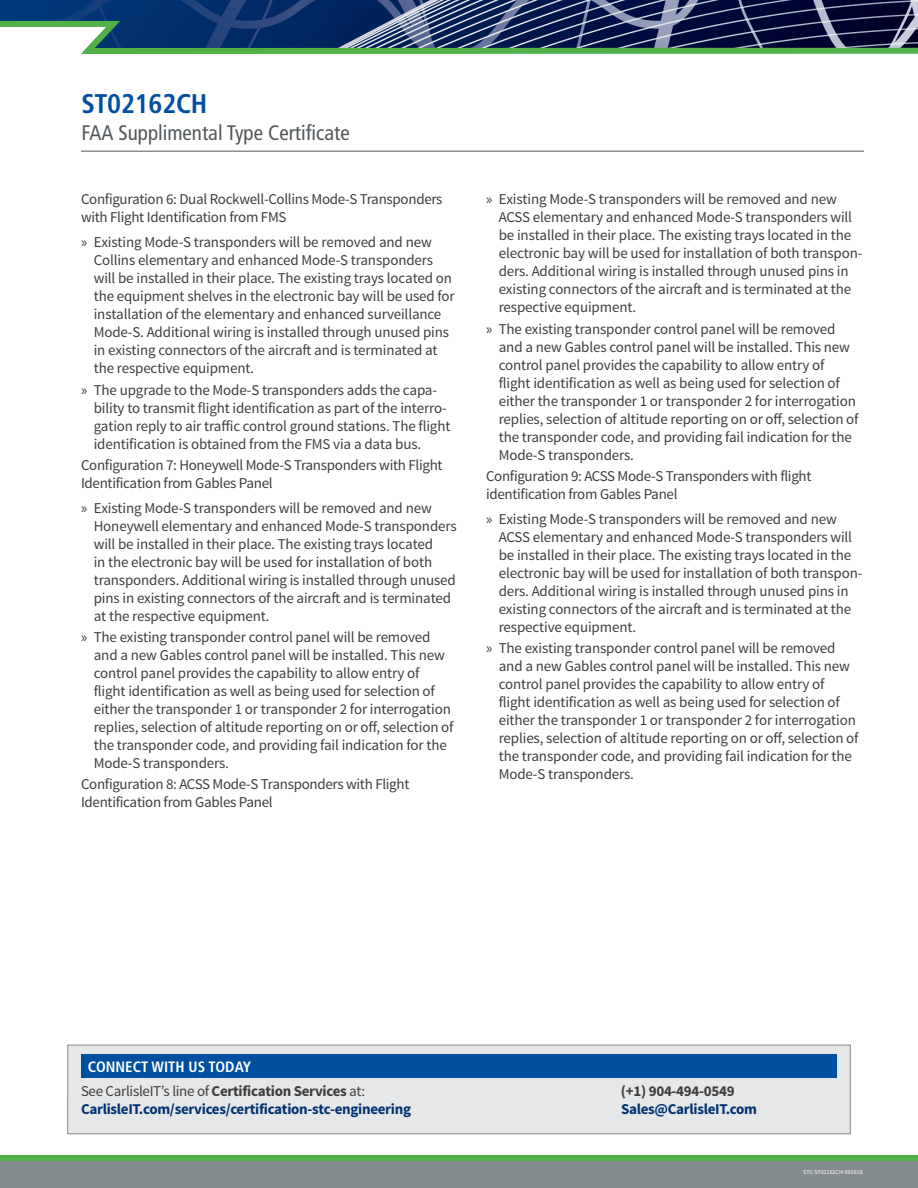
<style>
.page{position:relative;width:918px;height:1188px;background:#fff}
.page>*{position:absolute;margin:0;border:0;box-sizing:border-box;transform-origin:0 0}
.Headline_1{font:700 condensed 27px "Frutiger";letter-spacing:-.01em;color:#01509f}
.Headline_2{font:condensed 21px "Frutiger";color:#52575b}
.t1{font:15px/18px "Source Sans Pro";letter-spacing:-.01em;color:#3e3e3f}
.t2{font:700 15px "Source Sans Pro";letter-spacing:-.02em;color:#013371}
.Header_Bar_-_Connect{font:700 condensed 15px "Frutiger";color:#fff}
.t3{font:700 15px "Source Sans Pro";letter-spacing:-.02em;color:#3e3e3f}
.Footnote{font:6px "Source Sans Pro";color:#fff}
.s1{font-family:"Myriad Pro"}
.s2{font-weight:700}
</style>
<div class="page">
<img style="left:0;top:0;width:918px;height:18px">
<div style="left:0;top:1161px;width:918px;height:27px;background:#848b8f"></div>
<div style="left:0;top:1155px;width:918px;height:6px;background:#53b247"></div>
<svg style="left:0;top:18px;width:918px;height:36px;background:#3e5e6e"></svg>
<hr style="left:81px;top:151px;width:783px;height:1px;background:#52575b">
<div style="left:68px;top:1045px;width:782px;height:89px;background:#e6e7e9"></div>
<div style="left:68px;top:1045px;width:783px;height:89px;border:1px solid #848b8f"></div>
<div style="left:81px;top:1054px;width:756px;height:24px;background:#01509f"></div>
<p class="Headline_1" style="left:81px;top:88px;width:128px">ST02162CH</p>
<p class="Headline_2" style="left:81px;top:121px;width:270px">FAA Supplimental Type Certificate</p>
<p class="t1" style="left:81px;top:191px;width:363px">Configuration 6: Dual Rockwell-Collins Mode-S Transponders with Flight Identification from FMS</p>
<p class="t1" style="left:94px;top:233px;width:363px;text-indent:-13px"><span class="s1">»</span> Existing Mode-S transponders will be removed and new Collins elementary and enhanced Mode-S transponders will be installed in their place. The existing trays located on the equipment shelves in the electronic bay will be used for installation of the elementary and enhanced surveillance Mode-S. Additional wiring is installed through unused pins in existing connectors of the aircraft and is terminated at the respective equipment.</p>
<p class="t1" style="left:94px;top:381px;width:358px;text-indent:-13px"><span class="s1">»</span> The upgrade to the Mode-S transponders adds the capa&shy;bility to transmit flight identification as part of the interro&shy;gation reply to air traffic control ground stations. The flight identification is obtained from the FMS via a data bus.</p>
<p class="t1" style="left:81px;top:456px;width:363px">Configuration 7: Honeywell Mode-S Transponders with Flight<br>Identification from Gables Panel</p>
<p class="t1" style="left:94px;top:499px;width:364px;text-indent:-13px"><span class="s1">»</span> Existing Mode-S transponders will be removed and new Honeywell elementary and enhanced Mode-S transponders will be installed in their place. The existing trays located<br>in the electronic bay will be used for installation of both transponders. Additional wiring is installed through unused pins in existing connectors of the aircraft and is terminated at the respective equipment.</p>
<p class="t1" style="left:94px;top:628px;width:361px;text-indent:-13px"><span class="s1">»</span> The existing transponder control panel will be removed and a new Gables control panel will be installed. This new control panel provides the capability to allow entry of flight identification as well as being used for selection of either the transponder 1 or transponder 2 for interrogation replies, selection of altitude reporting on or off, selection of the transponder code, and providing fail indication for the Mode-S transponders.</p>
<p class="t1" style="left:81px;top:776px;width:330px">Configuration 8: ACSS Mode-S Transponders with Flight<br>Identification from Gables Panel</p>
<p class="t1" style="left:499px;top:191px;width:365px;text-indent:-13px"><span class="s1">»</span> Existing Mode-S transponders will be removed and new ACSS elementary and enhanced Mode-S transponders will be installed in their place. The existing trays located in the electronic bay will be used for installation of both transpon&shy;ders. Additional wiring is installed through unused pins in existing connectors of the aircraft and is terminated at the respective equipment.</p>
<p class="t1" style="left:499px;top:320px;width:361px;text-indent:-13px"><span class="s1">»</span> The existing transponder control panel will be removed and a new Gables control panel will be installed. This new control panel provides the capability to allow entry of flight identification as well as being used for selection of either the transponder 1 or transponder 2 for interrogation replies, selection of altitude reporting on or off, selection of the transponder code, and providing fail indication for the Mode-S transponders.</p>
<p class="t1" style="left:486px;top:467px;width:327px">Configuration 9: ACSS Mode-S Transponders with flight identification from Gables Panel</p>
<p class="t1" style="left:499px;top:510px;width:365px;text-indent:-13px"><span class="s1">»</span> Existing Mode-S transponders will be removed and new ACSS elementary and enhanced Mode-S transponders will be installed in their place. The existing trays located in the electronic bay will be used for installation of both transpon&shy;ders. Additional wiring is installed through unused pins in existing connectors of the aircraft and is terminated at the respective equipment.</p>
<p class="t1" style="left:499px;top:640px;width:361px;text-indent:-13px"><span class="s1">»</span> The existing transponder control panel will be removed and a new Gables control panel will be installed. This new control panel provides the capability to allow entry of flight identification as well as being used for selection of either the transponder 1 or transponder 2 for interrogation replies, selection of altitude reporting on or off, selection of the transponder code, and providing fail indication for the Mode-S transponders.</p>
<p class="Header_Bar_-_Connect" style="left:88px;top:1058px;width:165px">CONNECT WITH US TODAY</p>
<p class="t1" style="left:81px;top:1083px;width:286px">See CarlisleIT’s line of <span class="s2">Certification Services</span> at:</p>
<p class="t3" style="left:621px;top:1082px;width:115px">(+1) 904-494-0549</p>
<p class="t2" style="left:81px;top:1100px;width:332px">CarlisleIT.com/services/certification-stc-engineering</p>
<p class="t2" style="left:621px;top:1100px;width:138px">Sales@CarlisleIT.com</p>
<p class="Footnote" style="left:803px;top:1168px;width:61px">STC-ST02162CH-091918</p>
</div>
